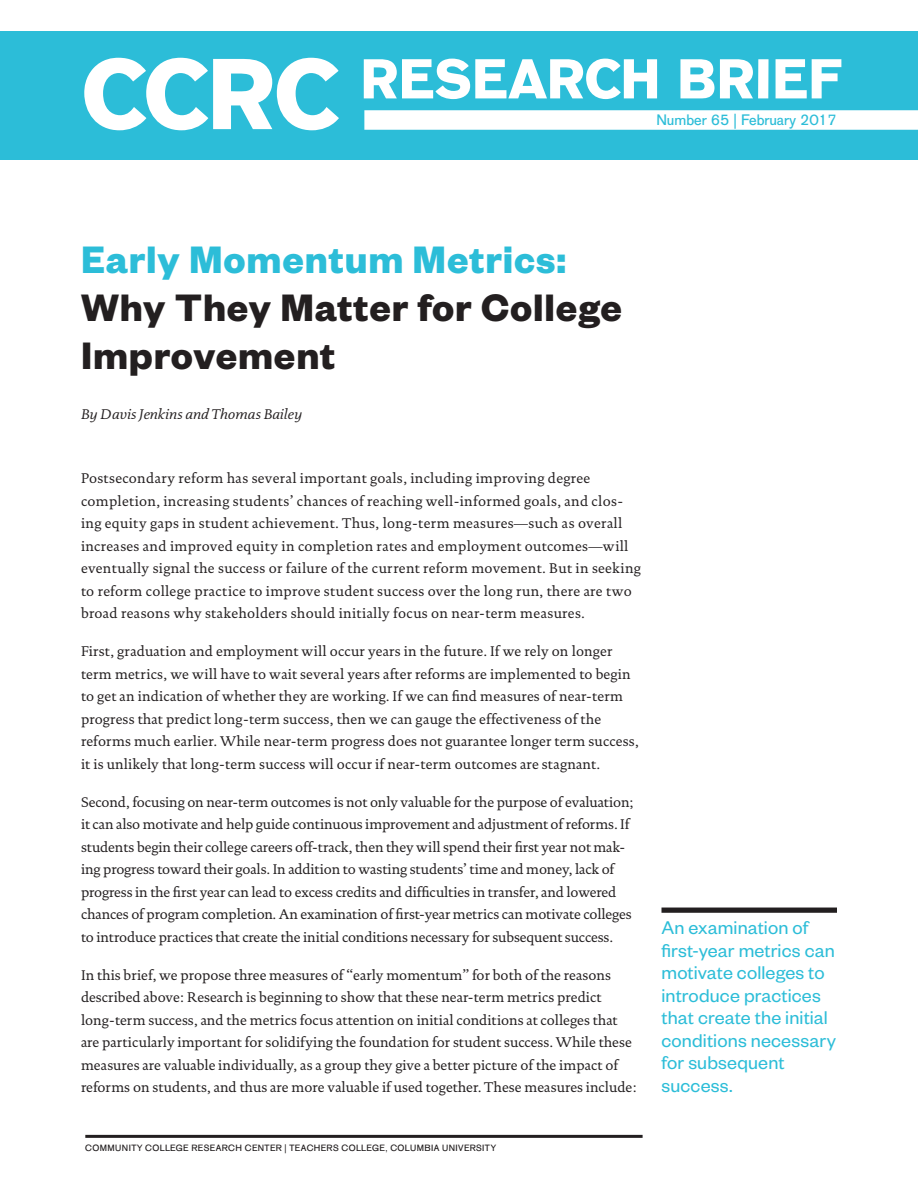
<style>
.page{position:relative;width:918px;height:1188px;background:#fff}
.page>*{position:absolute;margin:0;border:0;box-sizing:border-box;transform-origin:0 0}
.t1{font:700 99.45px "AG Old Face";color:#fff}
.t2{font:700 55.5px "AG Old Face";color:#fff}
.t3{font:700 42px/48px "Founders Grotesk";letter-spacing:.02em;color:#231f20}
.t4{font:700 42px "Founders Grotesk";letter-spacing:.02em;color:#2cbdd8}
.t5{font:20.25px/22.5px "Founders Grotesk";letter-spacing:.005em;color:#2cbdd8}
.t6{font:15px "AG Old Face";color:#2cbdd8}
.t7{font:14.25px/22.5px "DTL Documenta TOT";letter-spacing:.01em;color:#231f20}
.t8{font:14.25px/22.5px "DTL Documenta TOT";letter-spacing:-.01em;color:#231f20}
.t9{font:italic 14.25px "DTL Documenta TOT";color:#231f20}
.t10{font:9px "AG Old Face";letter-spacing:.045em;color:#231f20}
</style>
<div class="page">
<hr style="left:85px;top:1135px;width:558px;height:3px;background:#231f20">
<div style="left:0;top:31px;width:918px;height:129px;background:#2cbdd8"></div>
<div style="left:364px;top:110px;width:554px;height:20px;background:#fff"></div>
<div style="left:662px;top:908px;width:175px;height:5px;background:#231f20"></div>
<h1 class="t1" style="left:81px;top:34px;width:258px">CCRC</h1>
<h2 class="t2" style="left:360px;top:46px;width:483px">RESEARCH BRIEF</h2>
<p class="t6" style="left:656px;top:112px;width:182px">Number 65 | February 2017</p>
<h3 class="t4" style="left:81px;top:233px;width:487px">Early Momentum Metrics:</h3>
<h3 class="t3" style="left:81px;top:281px;width:543px">Why They Matter for College<br>Improvement</h3>
<p class="t9" style="left:81px;top:406px;width:223px">By Davis Jenkins and Thomas Bailey</p>
<p class="t7" style="left:81px;top:467px;width:562px">Postsecondary reform has several important goals, including improving degree completion, increasing students’ chances of reaching well-informed goals, and clos&shy;ing equity gaps in student achievement. Thus, long-term measures—such as overall increases and improved equity in completion rates and employment outcomes—will eventually signal the success or failure of the current reform movement. But in seeking to reform college practice to improve student success over the long run, there are two broad reasons why stakeholders should initially focus on near-term measures.</p>
<p class="t7" style="left:81px;top:640px;width:559px">First, graduation and employment will occur years in the future. If we rely on longer term metrics, we will have to wait several years after reforms are implemented to begin to get an indication of whether they are working. If we can find measures of near-term progress that predict long-term success, then we can gauge the effectiveness of the reforms much earlier. While near-term progress does not guarantee longer term success, it is unlikely that long-term success will occur if near-term outcomes are stagnant.</p>
<p class="t8" style="left:81px;top:791px;width:554px">Second, focusing on near-term outcomes is not only valuable for the purpose of evaluation; it can also motivate and help guide continuous improvement and adjustment of reforms. If students begin their college careers off-track, then they will spend their first year not mak&shy;ing progress toward their goals. In addition to wasting students’ time and money, lack of progress in the first year can lead to excess credits and difficulties in transfer, and lowered chances of program completion. An examination of first-year metrics can motivate colleges to introduce practices that create the initial conditions necessary for subsequent success.</p>
<p class="t7" style="left:81px;top:963px;width:557px">In this brief, we propose three measures of “early momentum” for both of the reasons described above: Research is beginning to show that these near-term metrics predict long-term success, and the metrics focus attention on initial conditions at colleges that are particularly important for solidifying the foundation for student success. While these measures are valuable individually, as a group they give a better picture of the impact of reforms on students, and thus are more valuable if used together. These measures include:</p>
<p class="t10" style="left:85px;top:1143px;width:412px">COMMUNITY COLLEGE RESEARCH CENTER | TEACHERS COLLEGE, COLUMBIA UNIVERSITY</p>
<h3 class="t5" style="left:662px;top:916px;width:176px">An examination of first-year metrics can motivate colleges to introduce practices that create the initial conditions necessary for subsequent success.</h3>
</div>
